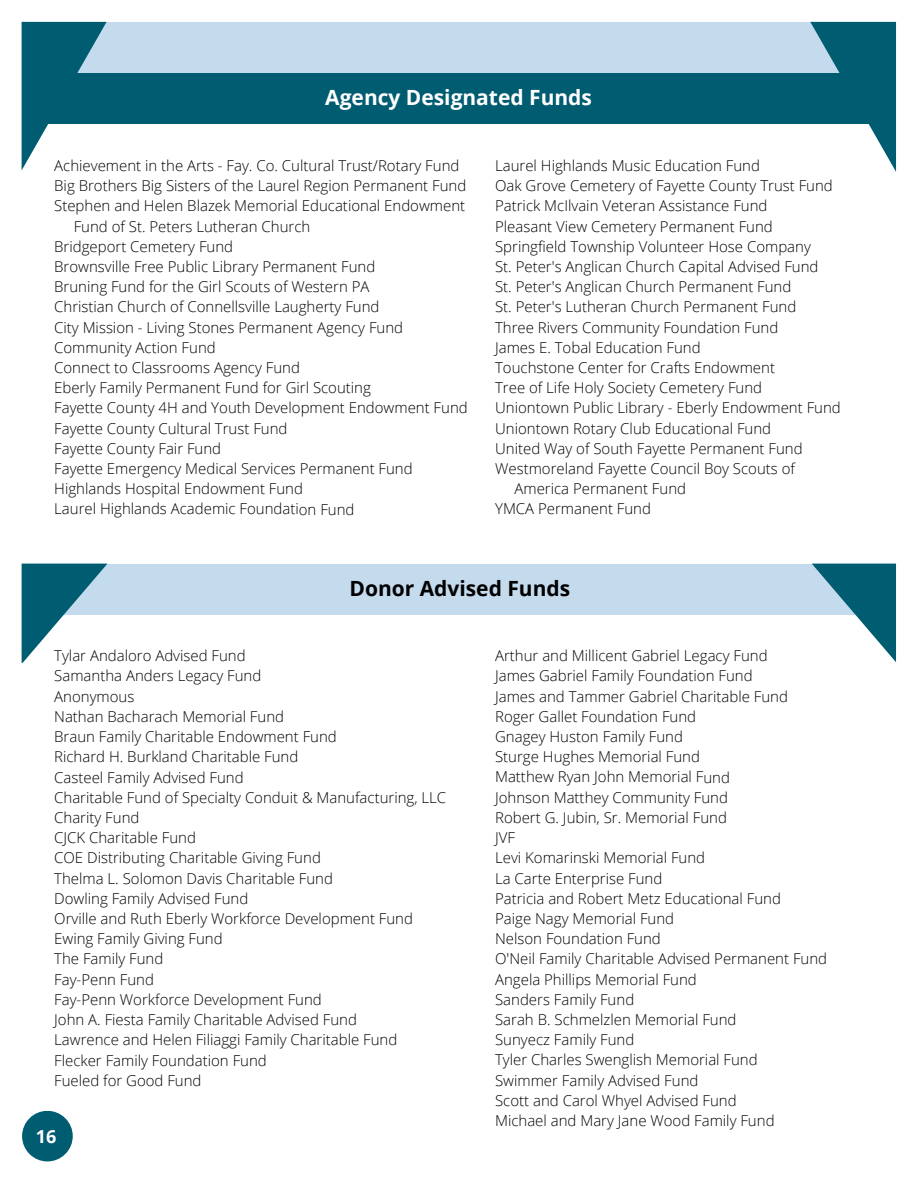
<style>
.page{position:relative;width:918px;height:1188px;background:#fff}
.page>*{position:absolute;margin:0;border:0;box-sizing:border-box;transform-origin:0 0}
.t1{font:700 21px "Open Sans";color:#fff}
.t2{font:700 21px "Open Sans";color:#000}
.t3{font:700 18px "Open Sans";color:#fff}
.t4{font:300 15px/20.2px "Open Sans";color:#000}
</style>
<div class="page">
<div style="left:22px;top:22px;width:873px;height:51px;background:#c4daed"></div>
<div style="left:22px;top:73px;width:873px;height:51px;background:#005c71"></div>
<svg style="left:22px;top:22px;width:85px;height:148px"></svg>
<svg style="left:810px;top:22px;width:86px;height:150px"></svg>
<div style="left:22px;top:564px;width:874px;height:50px;background:#c4daed"></div>
<svg style="left:22px;top:564px;width:86px;height:99px"></svg>
<svg style="left:812px;top:564px;width:84px;height:98px"></svg>
<div style="left:22px;top:1111px;width:51px;height:50px;background:#005c71;border-radius:25px"></div>
<h1 class="t1" style="left:325px;top:82px;width:268px">Agency Designated Funds</h1>
<p class="t4" style="left:54px;top:155px;width:407px">Achievement in the Arts - Fay. Co. Cultural Trust/Rotary Fund</p>
<p class="t4" style="left:54px;top:175px;width:414px">Big Brothers Big Sisters of the Laurel Region Permanent Fund</p>
<p class="t4" style="left:54px;top:195px;width:412px">Stephen and Helen Blazek Memorial Educational Endowment</p>
<p class="t4" style="left:74px;top:216px;width:238px">Fund of St. Peters Lutheran Church</p>
<p class="t4" style="left:54px;top:236px;width:180px">Bridgeport Cemetery Fund</p>
<p class="t4" style="left:54px;top:256px;width:323px">Brownsville Free Public Library Permanent Fund</p>
<p class="t4" style="left:54px;top:276px;width:317px">Bruning Fund for the Girl Scouts of Western PA</p>
<p class="t4" style="left:54px;top:296px;width:327px">Christian Church of Connellsville Laugherty Fund</p>
<p class="t4" style="left:54px;top:317px;width:350px">City Mission - Living Stones Permanent Agency Fund</p>
<p class="t4" style="left:54px;top:337px;width:163px">Community Action Fund</p>
<p class="t4" style="left:54px;top:357px;width:247px">Connect to Classrooms Agency Fund</p>
<p class="t4" style="left:54px;top:377px;width:318px">Eberly Family Permanent Fund for Girl Scouting</p>
<p class="t4" style="left:54px;top:397px;width:415px">Fayette County 4H and Youth Development Endowment Fund</p>
<p class="t4" style="left:54px;top:418px;width:235px">Fayette County Cultural Trust Fund</p>
<p class="t4" style="left:54px;top:438px;width:168px">Fayette County Fair Fund</p>
<p class="t4" style="left:54px;top:458px;width:360px">Fayette Emergency Medical Services Permanent Fund</p>
<p class="t4" style="left:54px;top:478px;width:250px">Highlands Hospital Endowment Fund</p>
<p class="t4" style="left:54px;top:499px;width:302px">Laurel Highlands Academic Foundation Fund</p>
<p class="t4" style="left:495px;top:155px;width:266px">Laurel Highlands Music Education Fund</p>
<p class="t4" style="left:495px;top:175px;width:339px">Oak Grove Cemetery of Fayette County Trust Fund</p>
<p class="t4" style="left:495px;top:195px;width:274px">Patrick McIlvain Veteran Assistance Fund</p>
<p class="t4" style="left:495px;top:216px;width:279px">Pleasant View Cemetery Permanent Fund</p>
<p class="t4" style="left:495px;top:236px;width:317px">Springfield Township Volunteer Hose Company</p>
<p class="t4" style="left:495px;top:256px;width:325px">St. Peter's Anglican Church Capital Advised Fund</p>
<p class="t4" style="left:495px;top:276px;width:298px">St. Peter's Anglican Church Permanent Fund</p>
<p class="t4" style="left:495px;top:296px;width:303px">St. Peter's Lutheran Church Permanent Fund</p>
<p class="t4" style="left:495px;top:317px;width:285px">Three Rivers Community Foundation Fund</p>
<p class="t4" style="left:495px;top:337px;width:207px">James E. Tobal Education Fund</p>
<p class="t4" style="left:495px;top:357px;width:281px">Touchstone Center for Crafts Endowment</p>
<p class="t4" style="left:495px;top:377px;width:269px">Tree of Life Holy Society Cemetery Fund</p>
<p class="t4" style="left:495px;top:397px;width:347px">Uniontown Public Library - Eberly Endowment Fund</p>
<p class="t4" style="left:495px;top:418px;width:278px">Uniontown Rotary Club Educational Fund</p>
<p class="t4" style="left:495px;top:438px;width:309px">United Way of South Fayette Permanent Fund</p>
<p class="t4" style="left:495px;top:458px;width:301px">Westmoreland Fayette Council Boy Scouts of</p>
<p class="t4" style="left:515px;top:478px;width:173px">America Permanent Fund</p>
<p class="t4" style="left:495px;top:499px;width:157px">YMCA Permanent Fund</p>
<h1 class="t2" style="left:350px;top:573px;width:222px">Donor Advised Funds</h1>
<p class="t4" style="left:54px;top:645px;width:394px">Tylar Andaloro Advised Fund<br>Samantha Anders Legacy Fund<br>Anonymous<br>Nathan Bacharach Memorial Fund<br>Braun Family Charitable Endowment Fund<br>Richard H. Burkland Charitable Fund<br>Casteel Family Advised Fund<br>Charitable Fund of Specialty Conduit &amp; Manufacturing, LLC<br>Charity Fund<br>CJCK Charitable Fund<br>COE Distributing Charitable Giving Fund<br>Thelma L. Solomon Davis Charitable Fund<br>Dowling Family Advised Fund<br>Orville and Ruth Eberly Workforce Development Fund<br>Ewing Family Giving Fund<br>The Family Fund<br>Fay-Penn Fund<br>Fay-Penn Workforce Development Fund<br>John A. Fiesta Family Charitable Advised Fund<br>Lawrence and Helen Filiaggi Family Charitable Fund<br>Flecker Family Foundation Fund<br>Fueled for Good Fund</p>
<p class="t4" style="left:495px;top:645px;width:334px">Arthur and Millicent Gabriel Legacy Fund<br>James Gabriel Family Foundation Fund<br>James and Tammer Gabriel Charitable Fund<br>Roger Gallet Foundation Fund<br>Gnagey Huston Family Fund<br>Sturge Hughes Memorial Fund<br>Matthew Ryan John Memorial Fund<br>Johnson Matthey Community Fund<br>Robert G. Jubin, Sr. Memorial Fund<br>JVF<br>Levi Komarinski Memorial Fund<br>La Carte Enterprise Fund<br>Patricia and Robert Metz Educational Fund<br>Paige Nagy Memorial Fund<br>Nelson Foundation Fund<br>O'Neil Family Charitable Advised Permanent Fund<br>Angela Phillips Memorial Fund<br>Sanders Family Fund<br>Sarah B. Schmelzlen Memorial Fund<br>Sunyecz Family Fund<br>Tyler Charles Swenglish Memorial Fund<br>Swimmer Family Advised Fund<br>Scott and Carol Whyel Advised Fund<br>Michael and Mary Jane Wood Family Fund</p>
<p class="t3" style="left:36px;top:1124px;width:22px">16</p>
</div>
